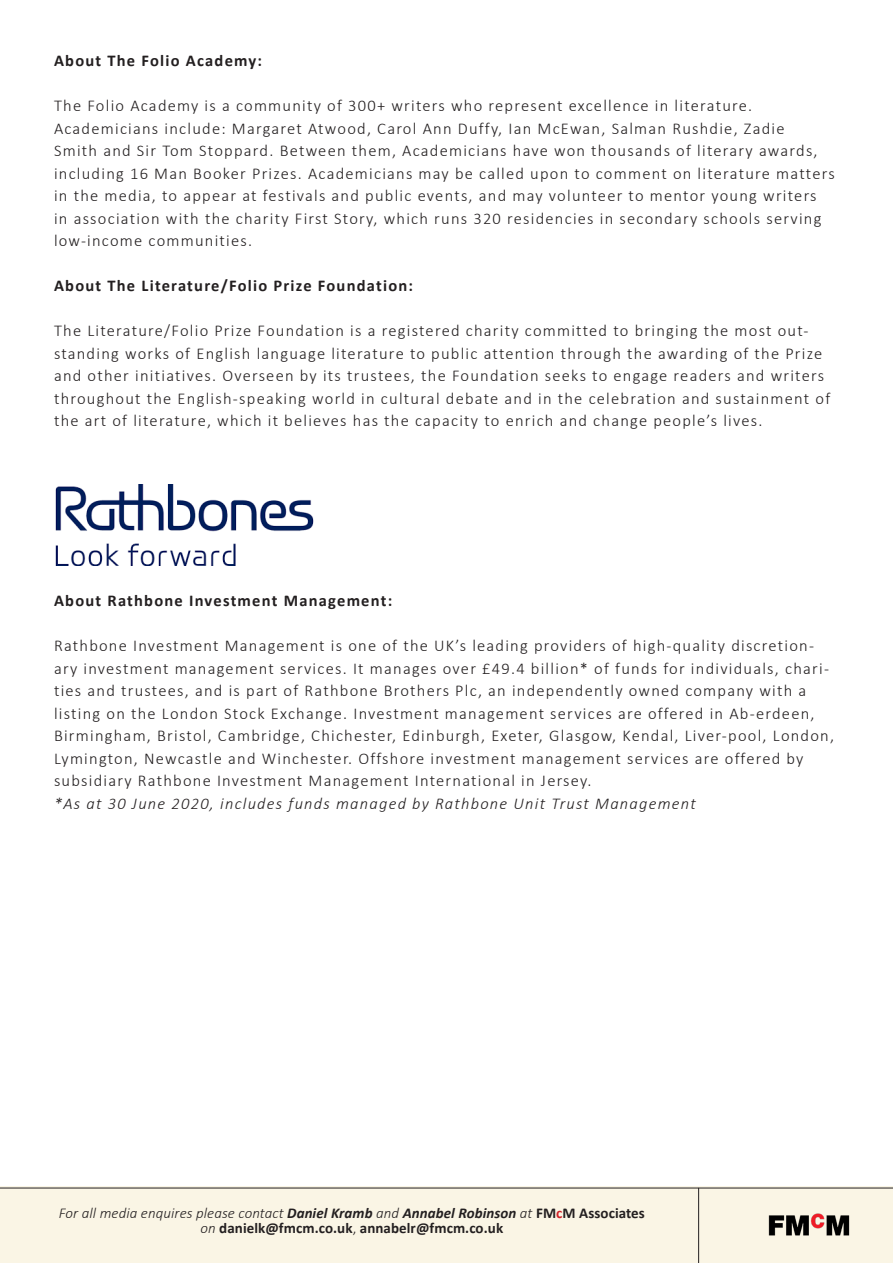
<style>
.page{position:relative;width:893px;height:1263px;background:#fff}
.page>*{position:absolute;margin:0;border:0;box-sizing:border-box;transform-origin:0 0}
.t1{font:300 16.5px/22.5px "Calibri";letter-spacing:.075em;color:#231f20}
.t2{font:700 16.5px "Calibri";letter-spacing:.075em;color:#231f20}
.t3{font:italic 300 16.5px "Calibri";letter-spacing:.075em;color:#231f20}
.t4{font:700 15px/15px "Calibri";letter-spacing:.005em;color:#231f20;text-align:center}
.s1{font-weight:300;font-style:italic}
.s2{font-style:italic}
.s3{color:#d1232a}
.s4{font-weight:300}
</style>
<div class="page">
<img style="left:55px;top:485px;width:259px;height:80px">
<div style="left:0;top:1186px;width:893px;height:77px;background:#faf5e5"></div>
<hr style="left:698px;top:1188px;width:1px;height:75px;background:#231f20">
<img style="left:768px;top:1213px;width:81px;height:23px">
<hr style="left:0;top:1188px;width:893px;height:1px;background:#231f20">
<p class="t2" style="left:54px;top:49px;width:210px">About The Folio Academy:</p>
<p class="t1" style="left:54px;top:94px;width:782px">The Folio Academy is a community of 300+ writers who represent excellence in literature.<br>Academicians include: Margaret Atwood, Carol Ann Duffy, Ian McEwan, Salman Rushdie, Zadie<br>Smith and Sir Tom Stoppard. Between them, Academicians have won thousands of literary awards, including 16 Man Booker Prizes. Academicians may be called upon to comment on literature matters in the media, to appear at festivals and public events, and may volunteer to mentor young writers<br>in association with the charity First Story, which runs 320 residencies in secondary schools serving low-income communities.</p>
<p class="t2" style="left:54px;top:274px;width:361px">About The Literature/Folio Prize Foundation:</p>
<p class="t1" style="left:54px;top:319px;width:778px">The Literature/Folio Prize Foundation is a registered charity committed to bringing the most out&shy;standing works of English language literature to public attention through the awarding of the Prize and other initiatives. Overseen by its trustees, the Foundation seeks to engage readers and writers throughout the English-speaking world in cultural debate and in the celebration and sustainment of the art of literature, which it believes has the capacity to enrich and change people’s lives.</p>
<p class="t2" style="left:54px;top:589px;width:340px">About Rathbone Investment Management:</p>
<p class="t1" style="left:54px;top:634px;width:782px">Rathbone Investment Management is one of the UK’s leading providers of high-quality discretion&shy;ary investment management services. It manages over £49.4 billion* of funds for individuals, chari&shy;ties and trustees, and is part of Rathbone Brothers Plc, an independently owned company with a listing on the London Stock Exchange. Investment management services are offered in Ab-erdeen, Birmingham, Bristol, Cambridge, Chichester, Edinburgh, Exeter, Glasgow, Kendal, Liver-pool, London, Lymington, Newcastle and Winchester. Offshore investment management services are offered by subsidiary Rathbone Investment Management International in Jersey.</p>
<p class="t3" style="left:54px;top:793px;width:643px">*As at 30 June 2020, includes funds managed by Rathbone Unit Trust Management</p>
<p class="t4" style="left:59px;top:1205px;width:587px"><span class="s1">For all media enquires please contact</span> <span class="s2">Daniel Kramb</span> <span class="s1">and</span> <span class="s2">Annabel Robinson</span> <span class="s1">at</span> FM<span class="s3">c</span>M Associates <span class="s1">on</span> danielk@fmcm.co.uk<span class="s4">,</span> annabelr@fmcm.co.uk</p>
</div>
